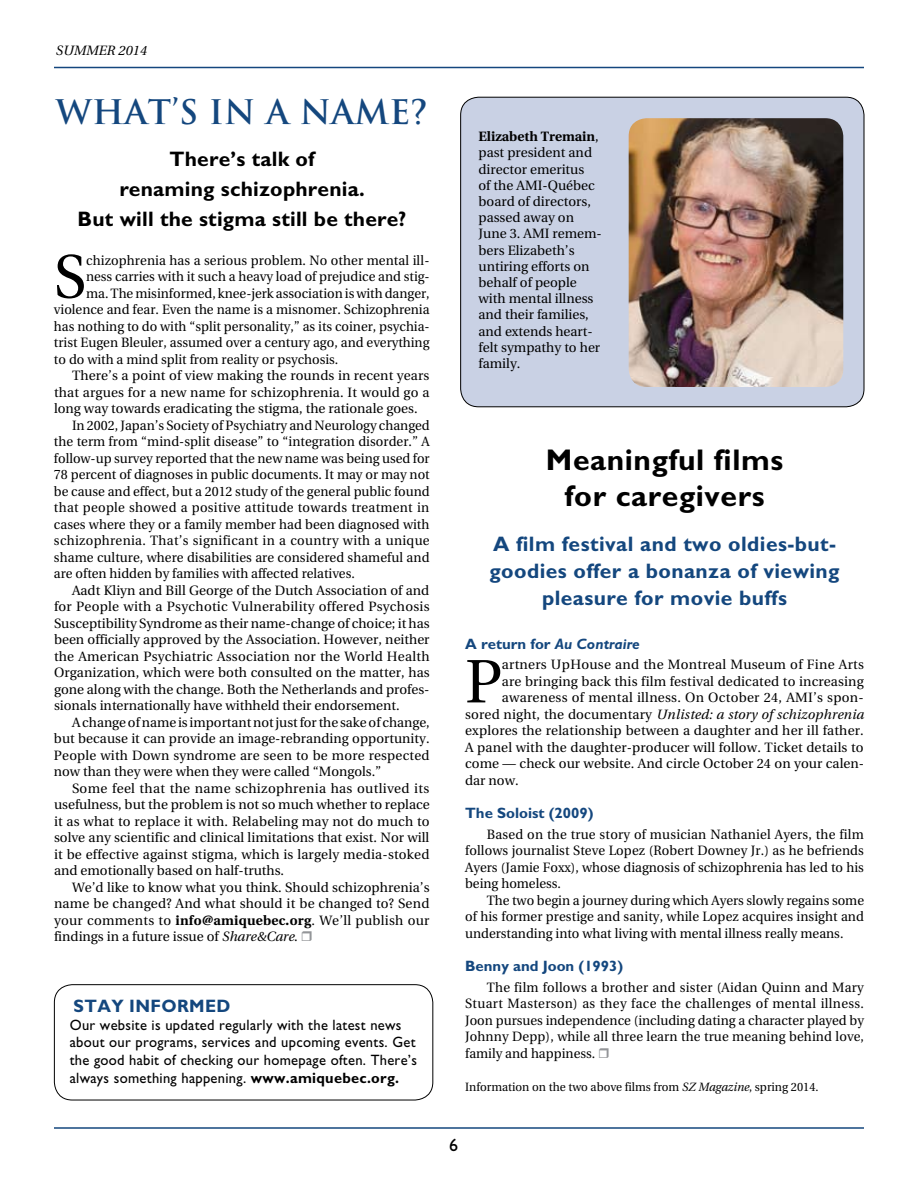
<style>
.page{position:relative;width:918px;height:1188px;background:#fff}
.page>*{position:absolute;margin:0;border:0;box-sizing:border-box;transform-origin:0 0}
.t1{font:61.2px "Utopia";color:#000}
.t2{font:700 33px "Trajan";letter-spacing:.01em;color:#14477e}
.t3{font:700 30px/36px "Gill Sans";letter-spacing:.02em;color:#000;text-align:center}
.t4{font:700 21px/27px "Gill Sans";letter-spacing:.02em;color:#14477e;text-align:center}
.t5{font:700 21px/30px "Gill Sans";letter-spacing:.01em;color:#000;text-align:center}
.t6{font:700 18px "Gill Sans";letter-spacing:.02em;color:#14477e}
.t7{font:18px "Gill Sans";color:#000}
.t8{font:15px/17.7px "Gill Sans";letter-spacing:.02em;color:#000}
.t9{font:700 15px "Gill Sans";color:#14477e}
.t10{font:italic 700 15px "Gill Sans";color:#14477e}
.t11{font:13.5px/16.2px "Utopia";color:#000;text-align:justify}
.t12{font:13.5px "Utopia";letter-spacing:.02em;color:#000}
.t13{font:13.5px "Utopia";letter-spacing:.025em;color:#000}
.t14{font:italic 13.5px "Utopia";letter-spacing:.015em;color:#000}
.t15{font:12px "Utopia";color:#000}
.s1{font-weight:700}
.s2{font-style:italic}
.s3{font-style:normal}
</style>
<div class="page">
<hr style="left:54px;top:67px;width:810px;height:1px;background:#14477e">
<hr style="left:54px;top:1127px;width:810px;height:2px;background:#14477e">
<div style="left:54px;top:984px;width:379px;height:116px;border:1px solid #000;border-radius:18px"></div>
<div style="left:461px;top:97px;width:403px;height:310px;background:#c9d1e4;border-radius:18px"></div>
<div style="left:460px;top:97px;width:404px;height:310px;border:1px solid #000;border-radius:18px"></div>
<img style="left:629px;top:118px;width:214px;height:269px">
<p class="t14" style="left:56px;top:43px;width:93px">SUMMER 2014</p>
<h2 class="t2" style="left:56px;top:92px;width:374px">WHAT’S IN A NAME?</h2>
<h3 class="t5" style="left:78px;top:144px;width:330px">There’s talk of<br>renaming schizophrenia.<br>But will the stigma still be there?</h3>
<h1 class="t1" style="left:54px;top:243px;width:34px">S</h1>
<p class="t11" style="left:86px;top:252px;width:345px">chizophrenia has a serious problem. No other mental ill-</p>
<p class="t11" style="left:86px;top:269px;width:345px">ness carries with it such a heavy load of prejudice and stig-</p>
<p class="t11" style="left:86px;top:285px;width:345px">ma. The misinformed, knee-jerk association is with danger,</p>
<p class="t11" style="left:54px;top:302px;width:377px">violence and fear. Even the name is a misnomer. Schizophrenia</p>
<p class="t11" style="left:54px;top:318px;width:377px">has nothing to do with “split personality,” as its coiner, psychia-</p>
<p class="t11" style="left:54px;top:335px;width:377px">trist Eugen Bleuler, assumed over a century ago, and everything</p>
<p class="t11" style="left:54px;top:351px;width:286px">to do with a mind split from reality or psychosis.</p>
<p class="t11" style="left:72px;top:368px;width:359px">There’s a point of view making the rounds in recent years</p>
<p class="t11" style="left:54px;top:384px;width:377px">that argues for a new name for schizophrenia. It would go a</p>
<p class="t11" style="left:54px;top:401px;width:365px">long way towards eradicating the stigma, the rationale goes.</p>
<p class="t11" style="left:72px;top:417px;width:359px">In 2002, Japan’s Society of Psychiatry and Neurology changed</p>
<p class="t11" style="left:54px;top:434px;width:377px">the term from “mind-split disease” to “integration disorder.” A</p>
<p class="t11" style="left:54px;top:450px;width:377px">follow-up survey reported that the new name was being used for</p>
<p class="t11" style="left:54px;top:467px;width:377px">78 percent of diagnoses in public documents. It may or may not</p>
<p class="t11" style="left:54px;top:483px;width:377px">be cause and effect, but a 2012 study of the general public found</p>
<p class="t12" style="left:54px;top:500px;width:377px">that people showed a positive attitude towards treatment in</p>
<p class="t11" style="left:54px;top:516px;width:377px">cases where they or a family member had been diagnosed with</p>
<p class="t13" style="left:54px;top:533px;width:377px">schizophrenia. That’s significant in a country with a unique</p>
<p class="t11" style="left:54px;top:549px;width:377px">shame culture, where disabilities are considered shameful and</p>
<p class="t11" style="left:54px;top:566px;width:302px">are often hidden by families with affected relatives.</p>
<p class="t11" style="left:72px;top:582px;width:359px">Aadt Kliyn and Bill George of the Dutch Association of and</p>
<p class="t12" style="left:54px;top:599px;width:377px">for People with a Psychotic Vulnerability offered Psychosis</p>
<p class="t11" style="left:54px;top:615px;width:377px">Susceptibility Syndrome as their name-change of choice; it has</p>
<p class="t11" style="left:54px;top:632px;width:377px">been officially approved by the Association. However, neither</p>
<p class="t11" style="left:54px;top:648px;width:377px">the American Psychiatric Association nor the World Health</p>
<p class="t11" style="left:54px;top:665px;width:377px">Organization, which were both consulted on the matter, has</p>
<p class="t11" style="left:54px;top:681px;width:377px">gone along with the change. Both the Netherlands and profes-</p>
<p class="t11" style="left:54px;top:698px;width:347px">sionals internationally have withheld their endorsement.</p>
<p class="t11" style="left:72px;top:714px;width:359px">A change of name is important not just for the sake of change,</p>
<p class="t11" style="left:54px;top:731px;width:377px">but because it can provide an image-rebranding opportunity.</p>
<p class="t11" style="left:54px;top:747px;width:377px">People with Down syndrome are seen to be more respected</p>
<p class="t11" style="left:54px;top:764px;width:329px">now than they were when they were called “Mongols.”</p>
<p class="t13" style="left:72px;top:781px;width:359px">Some feel that the name schizophrenia has outlived its</p>
<p class="t11" style="left:54px;top:797px;width:377px">usefulness, but the problem is not so much whether to replace</p>
<p class="t11" style="left:54px;top:813px;width:377px">it as what to replace it with. Relabeling may not do much to</p>
<p class="t11" style="left:54px;top:830px;width:377px">solve any scientific and clinical limitations that exist. Nor will</p>
<p class="t11" style="left:54px;top:846px;width:377px">it be effective against stigma, which is largely media-stoked</p>
<p class="t11" style="left:54px;top:863px;width:232px">and emotionally based on half-truths.</p>
<p class="t11" style="left:72px;top:879px;width:359px">We’d like to know what you think. Should schizophrenia’s</p>
<p class="t11" style="left:54px;top:896px;width:377px">name be changed? And what should it be changed to? Send</p>
<p class="t12" style="left:54px;top:913px;width:377px">your comments to <span class="s1">info@amiquebec.org</span>. We’ll publish our</p>
<p class="t11" style="left:54px;top:929px;width:245px">findings in a future issue of <span class="s2">Share&amp;Care</span>.</p>
<h3 class="t6" style="left:74px;top:995px;width:158px">STAY INFORMED</h3>
<p class="t8" style="left:70px;top:1016px;width:349px">Our website is updated regularly with the latest news about our programs, services and upcoming events. Get the good habit of checking our homepage often. There’s always something happening. <span class="s1">www.amiquebec.org.</span></p>
<p class="t11" style="left:478px;top:129px;width:125px;text-align:left"><span class="s1">Elizabeth Tremain</span>, past president and director emeritus<br>of the AMI-Québec board of directors, passed away on<br>June 3. AMI remem&shy;bers Elizabeth’s untiring efforts on behalf of people with mental illness and their families, and extends heart&shy;felt sympathy to her family.</p>
<h3 class="t3" style="left:546px;top:442px;width:239px">Meaningful films for caregivers</h3>
<h3 class="t4" style="left:489px;top:530px;width:352px">A film festival and two oldies-but&shy;goodies offer a bonanza of viewing pleasure for movie buffs</h3>
<p class="t10" style="left:465px;top:635px;width:176px"><span class="s3">A return for</span> Au Contraire</p>
<h1 class="t1" style="left:465px;top:648px;width:38px">P</h1>
<p class="t12" style="left:502px;top:657px;width:364px">artners UpHouse and the Montreal Museum of Fine Arts</p>
<p class="t11" style="left:502px;top:673px;width:363px">are bringing back this film festival dedicated to increasing</p>
<p class="t12" style="left:502px;top:690px;width:363px">awareness of mental illness. On October 24, AMI’s spon-</p>
<p class="t14" style="left:465px;top:707px;width:400px"><span class="s3">sored night, the documentary</span> Unlisted: a story of schizophrenia</p>
<p class="t11" style="left:465px;top:723px;width:400px">explores the relationship between a daughter and her ill father.</p>
<p class="t11" style="left:465px;top:739px;width:400px">A panel with the daughter-producer will follow. Ticket details to</p>
<p class="t11" style="left:465px;top:756px;width:401px">come — check our website. And circle October 24 on your calen-</p>
<p class="t11" style="left:465px;top:772px;width:55px">dar now.</p>
<p class="t9" style="left:465px;top:804px;width:130px">The Soloist (2009)</p>
<p class="t11" style="left:465px;top:826px;width:400px;text-indent:22px">Based on the true story of musician Nathaniel Ayers, the film follows journalist Steve Lopez (Robert Downey Jr.) as he befriends Ayers (Jamie Foxx), whose diagnosis of schizophrenia has led to his being homeless.</p>
<p class="t11" style="left:465px;top:892px;width:400px;text-indent:22px">The two begin a journey during which Ayers slowly regains some of his former prestige and sanity, while Lopez acquires insight and understanding into what living with mental illness really means.</p>
<p class="t9" style="left:465px;top:957px;width:160px">Benny and Joon (1993)</p>
<p class="t11" style="left:465px;top:979px;width:400px;text-indent:22px">The film follows a brother and sister (Aidan Quinn and Mary Stuart Masterson) as they face the challenges of mental illness.<br>Joon pursues independence (including dating a character played by Johnny Depp), while all three learn the true meaning behind love, family and happiness.</p>
<p class="t15" style="left:465px;top:1080px;width:355px">Information on the two above films from <span class="s2">SZ Magazine</span>, spring 2014.</p>
<h3 class="t7" style="left:449px;top:1134px;width:10px">6</h3>
</div>
